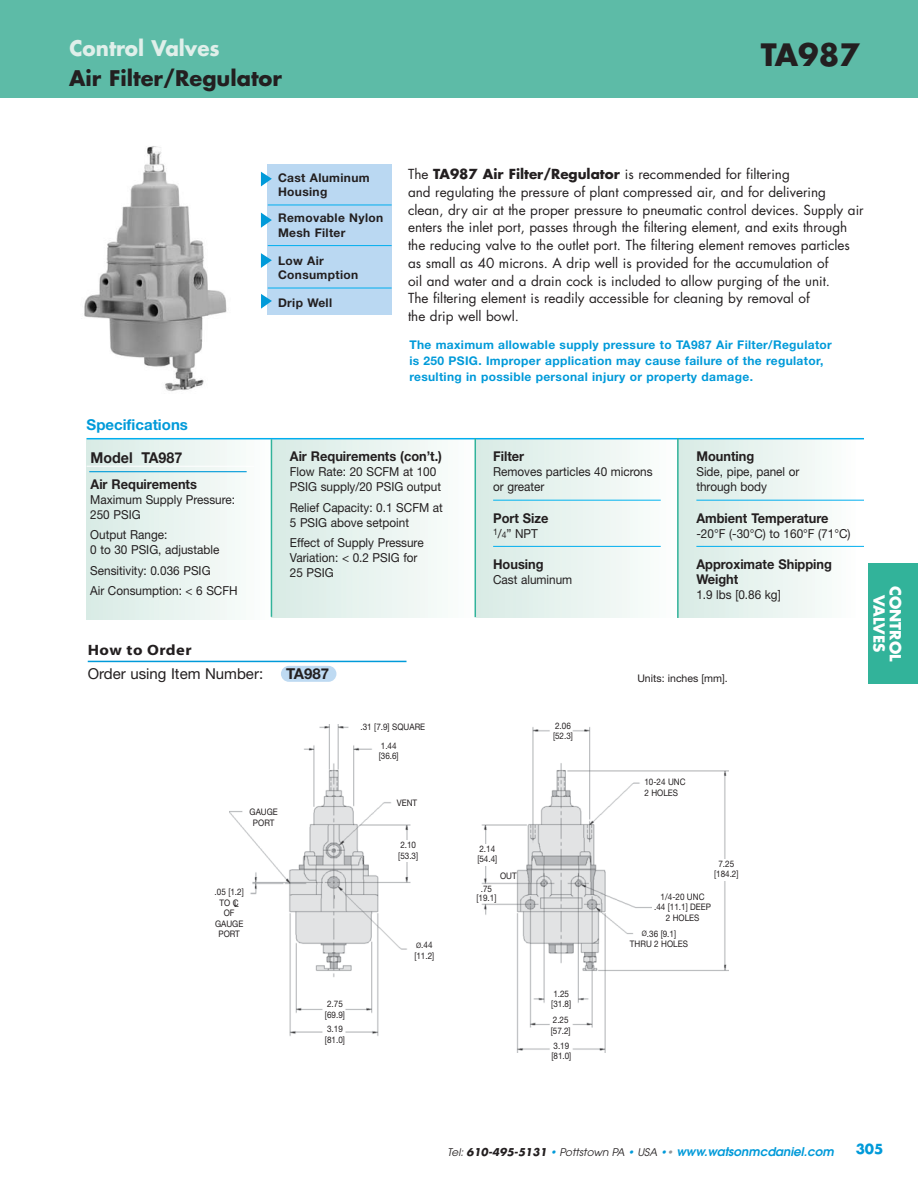
<style>
.page{position:relative;width:918px;height:1188px;background:#fff}
.page>*{position:absolute;margin:0;border:0;box-sizing:border-box;transform-origin:0 0}
.t1{font:700 30px "Futura";color:#231f20}
.t2{font:700 21px "Futura";color:#231f20}
.t3{font:700 21px "Futura";color:#e0efea;scale:.95 1}
.t4{font:15px "Helvetica Neue";color:#231f20}
.t5{font:700 15px "Helvetica Neue";color:#009ad9}
.t6{font:700 15px/16.5px "Futura";color:#fff;text-align:center}
.t7{font:700 15px "Helvetica Neue";color:#231f20;scale:.95 1}
.t8{font:700 15px "Myriad";letter-spacing:.025em;color:#231f20;scale:1.1 1}
.t9{font:700 15px "Helvetica Neue";color:#231f20}
.t10{font:13.5px/17.7px "Futura";color:#231f20}
.t11{font:700 13.5px/15px "Helvetica Neue";color:#231f20;scale:.95 1}
.t12{font:700 13.5px "Futura";color:#009ad9}
.t13{font:12.3px/15px "Helvetica Neue";color:#231f20;scale:.95 1}
.t14{font:700 12px/15.8px "Helvetica Neue";letter-spacing:.03em;color:#009ad9}
.t15{font:700 12px/14.2px "Helvetica Neue";letter-spacing:.03em;color:#231f20}
.t16{font:italic 600 12px "Avant Garde";color:#009ad9}
.t17{font:10.5px "Helvetica Neue";color:#231f20}
.t18{font:9px/10.5px "Helvetica Neue";color:#231f20;scale:.9 1}
.s1{font-weight:700}
.s2{font-size:9px}
.s3{font-size:7.5px}
.s4{font-weight:400;font-size:10.5px;color:#231f20}
.s5{font-family:"Futura";font-weight:700;font-size:10.5px;color:#231f20}
.s6{font-weight:400;font-size:10.5px}
.s7{font-weight:400;font-size:10.5px;color:#939598}
</style>
<div class="page">
<div style="left:0;top:0;width:918px;height:98px;background:#5dbba7"></div>
<div style="left:678px;top:439px;width:178px;height:179px;background:linear-gradient(to right,#d7eae5,#fafdfc)"></div>
<div style="left:475px;top:439px;width:201px;height:179px;background:linear-gradient(to right,#d7eae5,#fafdfc)"></div>
<div style="left:272px;top:439px;width:203px;height:179px;background:linear-gradient(to right,#d8ebe5,#fcfefc)"></div>
<div style="left:87px;top:438px;width:183px;height:181px;background:linear-gradient(to right,#d7ebe5,#fbfdfc)"></div>
<hr style="left:87px;top:438px;width:777px;height:1px;background:#00aeef">
<img style="left:84px;top:146px;width:143px;height:246px">
<hr style="left:677px;top:438px;width:2px;height:180px;background:#32b39a">
<hr style="left:475px;top:438px;width:1px;height:179px;background:#32b39a">
<hr style="left:271px;top:439px;width:1px;height:178px;background:#32b39a">
<hr style="left:87px;top:466px;width:167px;height:1px;background:#fff">
<hr style="left:493px;top:500px;width:168px;height:1px;background:#00b3f0">
<hr style="left:493px;top:546px;width:168px;height:1px;background:#00aeef">
<hr style="left:696px;top:500px;width:168px;height:1px;background:#00aeef">
<hr style="left:696px;top:546px;width:168px;height:1px;background:#00aeef">
<div style="left:267px;top:165px;width:125px;height:150px;background:#bad8f2"></div>
<hr style="left:268px;top:205px;width:124px;height:1px;background:#00aeef">
<hr style="left:268px;top:245px;width:124px;height:1px;background:#00aeef">
<hr style="left:268px;top:288px;width:124px;height:1px;background:#00aeef">
<svg style="left:261px;top:172px;width:11px;height:14px"></svg>
<svg style="left:261px;top:213px;width:11px;height:15px"></svg>
<svg style="left:261px;top:253px;width:11px;height:15px"></svg>
<svg style="left:261px;top:294px;width:11px;height:15px"></svg>
<img style="left:229px;top:725px;width:499px;height:328px">
<div style="left:474px;top:844px;width:27px;height:22px;background:#fff"></div>
<div style="left:550px;top:1016px;width:21px;height:21px;background:#fff"></div>
<div style="left:652px;top:890px;width:61px;height:36px;background:#fff"></div>
<div style="left:712px;top:859px;width:28px;height:21px;background:#fff"></div>
<div style="left:394px;top:840px;width:28px;height:22px;background:#fff"></div>
<div style="left:868px;top:563px;width:50px;height:121px;background:#32b39a"></div>
<hr style="left:89px;top:471px;width:158px;height:1px;background:#009ad9">
<div style="left:281px;top:666px;width:55px;height:16px;background:#bedaf2;border-radius:8px"></div>
<hr style="left:88px;top:661px;width:319px;height:1px;background:#009ad9">
<h2 class="t3" style="left:69px;top:39px;width:160px">Control Valves</h2>
<h2 class="t2" style="left:69px;top:68px;width:215px">Air Filter/Regulator</h2>
<h1 class="t1" style="left:761px;top:41px;width:101px">TA987</h1>
<p class="t15" style="left:278px;top:171px;width:93px">Cast Aluminum<br>Housing</p>
<p class="t15" style="left:278px;top:212px;width:107px">Removable Nylon<br>Mesh Filter</p>
<p class="t15" style="left:278px;top:254px;width:82px">Low Air<br>Consumption</p>
<p class="t15" style="left:278px;top:297px;width:56px">Drip Well</p>
<p class="t10" style="left:408px;top:166px;width:457px">The <span class="s1">TA987 Air Filter/Regulator</span> is recommended for filtering<br>and regulating the pressure of plant compressed air, and for delivering clean, dry air at the proper pressure to pneumatic control devices. Supply air enters the inlet port, passes through the filtering element, and exits through the reducing valve to the outlet port. The filtering element removes particles as small as 40 microns. A drip well is provided for the accumulation of<br>oil and water and a drain cock is included to allow purging of the unit.<br>The filtering element is readily accessible for cleaning by removal of<br>the drip well bowl.</p>
<p class="t14" style="left:409px;top:338px;width:424px">The maximum allowable supply pressure to TA987 Air Filter/Regulator is 250 PSIG. Improper application may cause failure of the regulator, resulting in possible personal injury or property damage.</p>
<p class="t5" style="left:87px;top:420px;width:103px">Specifications</p>
<p class="t7" style="left:91px;top:452px;width:98px">Model TA987</p>
<p class="t11" style="left:91px;top:478px;width:114px">Air Requirements</p>
<p class="t13" style="left:90px;top:493px;width:154px">Maximum Supply Pressure:<br>250 PSIG</p>
<p class="t13" style="left:90px;top:528px;width:137px">Output Range:<br>0 to 30 PSIG, adjustable</p>
<p class="t13" style="left:90px;top:561px;width:157px;line-height:20.4px">Sensitivity: 0.036 PSIG<br>Air Consumption: &lt; 6 SCFH</p>
<p class="t11" style="left:290px;top:450px;width:162px">Air Requirements (con’t.)</p>
<p class="t13" style="left:290px;top:466px;width:161px">Flow Rate: 20 SCFM at 100<br>PSIG supply/20 PSIG output</p>
<p class="t13" style="left:290px;top:501px;width:163px">Relief Capacity: 0.1 SCFM at<br>5 PSIG above setpoint</p>
<p class="t13" style="left:290px;top:537px;width:142px">Effect of Supply Pressure<br>Variation: &lt; 0.2 PSIG for<br>25 PSIG</p>
<p class="t8" style="left:88px;top:644px;width:96px">How to Order</p>
<p class="t4" style="left:88px;top:668px;width:177px">Order using Item Number:</p>
<p class="t9" style="left:286px;top:668px;width:45px">TA987</p>
<p class="t11" style="left:493px;top:450px;width:34px">Filter</p>
<p class="t13" style="left:493px;top:466px;width:169px">Removes particles 40 microns or greater</p>
<p class="t11" style="left:493px;top:512px;width:60px">Port Size</p>
<p class="t13" style="left:493px;top:527px;width:49px"><sup>1</sup>/<span class="s2">4</span>” NPT</p>
<p class="t11" style="left:493px;top:558px;width:55px">Housing</p>
<p class="t13" style="left:493px;top:573px;width:85px">Cast aluminum</p>
<p class="t11" style="left:696px;top:450px;width:62px">Mounting</p>
<p class="t13" style="left:696px;top:466px;width:110px">Side, pipe, panel or through body</p>
<p class="t11" style="left:696px;top:512px;width:141px">Ambient Temperature</p>
<p class="t13" style="left:696px;top:527px;width:164px">-20°F (-30°C) to 160°F (71°C)</p>
<p class="t11" style="left:696px;top:558px;width:144px">Approximate Shipping<br>Weight</p>
<p class="t13" style="left:696px;top:588px;width:90px">1.9 lbs [0.86 kg]</p>
<p class="t17" style="left:637px;top:675px;width:92px">Units: inches [mm].</p>
<p class="t6" style="left:902px;top:586px;width:77px;rotate:90deg">CONTROL<br>VALVES</p>
<p class="t18" style="left:250px;top:808px;width:33px;text-align:center">GAUGE<br>PORT</p>
<p class="t18" style="left:215px;top:887px;width:34px;text-align:center">.05 [1.2]<br>T O CL<br>OF<br>GAUGE<br>PORT</p>
<p class="t18" style="left:361px;top:722px;width:73px">.31 [7.9] SQUARE</p>
<p class="t18" style="left:379px;top:741px;width:24px">1.44 [36.6]</p>
<p class="t18" style="left:397px;top:798px;width:24px">VENT</p>
<p class="t18" style="left:398px;top:840px;width:24px">2.10 [53.3]</p>
<p class="t18" style="left:325px;top:1000px;width:24px">2.75 [69.9]</p>
<p class="t18" style="left:325px;top:1025px;width:24px">3.19 [81.0]</p>
<p class="t18" style="left:414px;top:941px;width:24px"><span class="s3">Ø</span>.44 [11.2]</p>
<p class="t18" style="left:553px;top:721px;width:24px">2.06 [52.3]</p>
<p class="t18" style="left:477px;top:844px;width:24px">2.14 [54.4]</p>
<p class="t18" style="left:477px;top:885px;width:24px;line-height:9px;text-align:center">.75 [19.1]</p>
<p class="t18" style="left:500px;top:872px;width:20px">OUT</p>
<p class="t18" style="left:551px;top:989px;width:24px">1.25 [31.8]</p>
<p class="t18" style="left:551px;top:1016px;width:24px">2.25 [57.2]</p>
<p class="t18" style="left:551px;top:1041px;width:24px">3.19 [81.0]</p>
<p class="t18" style="left:644px;top:778px;width:47px">10-24 UNC<br>2 HOLES</p>
<p class="t18" style="left:714px;top:859px;width:29px;text-align:center">7.25 [184.2]</p>
<p class="t18" style="left:654px;top:892px;width:65px;text-align:center">1/4-20 UNC .44 [11.1] DEEP<br>2 HOLES</p>
<p class="t18" style="left:630px;top:929px;width:66px;text-align:center"><span class="s3">Ø</span>.36 [9.1]<br>THRU 2 HOLES</p>
<p class="t16" style="left:448px;top:1147px;width:388px"><span class="s4">Tel:</span> <span class="s5">610-495-5131</span> <span class="s6">•</span> <span class="s4">Pottstown PA</span> <span class="s6">•</span> <span class="s4">USA</span> <span class="s6">•</span><span class="s7">•</span> www.watsonmcdaniel.com</p>
<p class="t12" style="left:856px;top:1143px;width:29px">305</p>
</div>
